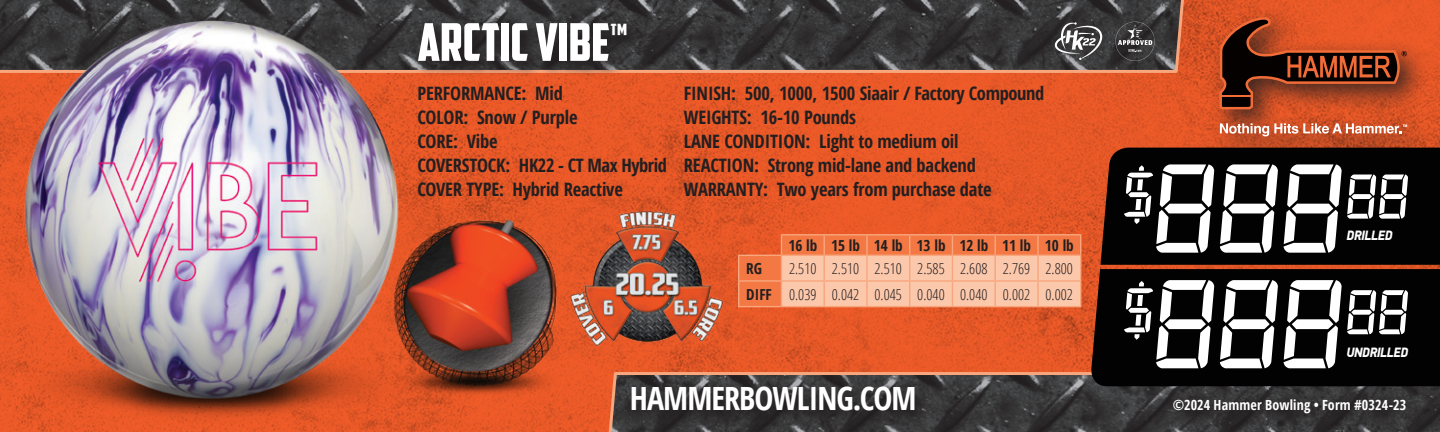
<style>
.page{position:relative;width:1440px;height:432px;background:#fff}
.page>*{position:absolute;margin:0;border:0;box-sizing:border-box;transform-origin:0 0}
.Outlined_Shoe_Name{font:52px "American Captain";color:#fff}
.t1{font:700 32px "Open Sans Condensed";letter-spacing:-.03em;color:#fff}
.Stats_info_2018{font:700 18.4px "Open Sans Condensed";letter-spacing:-.01em;color:#231f20}
.Tech_Specs_-_2_-_PF_Din{font:300 15.2px "Open Sans Condensed";color:#231f20}
.Tech_Specs_-_2_-_PF_Din-2{font:700 15.2px "Open Sans Condensed";color:#231f20}
.t2{font:700 14px "Open Sans Condensed";letter-spacing:.015em;color:#fff}
.Address___Disclaimer{font:italic 900 13.6px "PF Din Display Pro";letter-spacing:-.03em;color:#fff;scale:.9 1}
</style>
<div class="page">
<img style="left:480px;top:0;width:960px;height:432px">
<svg style="left:480px;top:0;width:708px;height:74px;background:#473f3d"></svg>
<svg style="left:604px;top:371px;width:836px;height:61px;background:#4d423e"></svg>
<img style="left:0;top:0;width:480px;height:432px">
<img style="left:381px;top:209px;width:213px;height:219px">
<svg style="left:1170px;top:396px;width:252px;height:33px;background:#323031"></svg>
<div style="left:1209px;top:7px;width:225px;height:157px;background:#231f20;opacity:.8"></div>
<svg style="left:1219px;top:16px;width:188px;height:93px;background:#923b1d"></svg>
<svg style="left:1220px;top:123px;width:187px;height:13px"></svg>
<svg style="left:415px;top:20px;width:228px;height:57px;background:#473733"></svg>
<svg style="left:628px;top:384px;width:303px;height:42px;background:#312f30"></svg>
<img style="left:570px;top:208px;width:154px;height:147px">
<svg style="left:1115px;top:22px;width:40px;height:39px;background:#4a494a"></svg>
<svg style="left:1055px;top:22px;width:47px;height:38px;background:#6b6b6c"></svg>
<hr style="left:781px;top:234px;width:43px;height:2px;background:#f8a67e">
<hr style="left:824px;top:234px;width:43px;height:2px;background:#f8a67e">
<hr style="left:867px;top:234px;width:43px;height:2px;background:#f8a67e">
<hr style="left:910px;top:234px;width:42px;height:2px;background:#f8a67e">
<hr style="left:952px;top:234px;width:43px;height:2px;background:#f8a67e">
<hr style="left:995px;top:234px;width:43px;height:2px;background:#f8a67e">
<hr style="left:1038px;top:234px;width:43px;height:2px;background:#f8a67e">
<svg style="left:738px;top:235px;width:343px;height:72px;background:#f8a882"></svg>
<hr style="left:781px;top:255px;width:43px;height:1px;background:#f8a67e">
<hr style="left:824px;top:255px;width:43px;height:1px;background:#f8a67e">
<hr style="left:867px;top:255px;width:43px;height:1px;background:#f8a67e">
<hr style="left:910px;top:255px;width:42px;height:1px;background:#f8a67e">
<hr style="left:952px;top:255px;width:43px;height:1px;background:#f8a67e">
<hr style="left:995px;top:255px;width:43px;height:1px;background:#f8a67e">
<hr style="left:1038px;top:255px;width:43px;height:1px;background:#f8a67e">
<svg style="left:1100px;top:148px;width:340px;height:117px;background:#0d0603"></svg>
<svg style="left:1090px;top:269px;width:350px;height:117px;background:#0a0603"></svg>
<svg style="left:1121px;top:164px;width:288px;height:89px;fill:#010201"></svg>
<svg style="left:1121px;top:280px;width:288px;height:88px;fill:#010201"></svg>
<p class="Outlined_Shoe_Name" style="left:417px;top:11px;width:212px">ARCTIC VIBE<sup>™</sup></p>
<p class="Stats_info_2018" style="left:417px;top:80px;width:147px">PERFORMANCE: Mid</p>
<p class="Stats_info_2018" style="left:417px;top:104px;width:162px">COLOR: Snow / Purple</p>
<p class="Stats_info_2018" style="left:417px;top:128px;width:82px">CORE: Vibe</p>
<p class="Stats_info_2018" style="left:417px;top:152px;width:251px">COVERSTOCK: HK22 - CT Max Hybrid</p>
<p class="Stats_info_2018" style="left:417px;top:176px;width:207px">COVER TYPE: Hybrid Reactive</p>
<p class="Stats_info_2018" style="left:684px;top:80px;width:362px">FINISH: 500, 1000, 1500 Siaair / Factory Compound</p>
<p class="Stats_info_2018" style="left:684px;top:104px;width:174px">WEIGHTS: 16-10 Pounds</p>
<p class="Stats_info_2018" style="left:684px;top:128px;width:276px">LANE CONDITION: Light to medium oil</p>
<p class="Stats_info_2018" style="left:684px;top:152px;width:294px">REACTION: Strong mid-lane and backend</p>
<p class="Stats_info_2018" style="left:684px;top:176px;width:309px">WARRANTY: Two years from purchase date</p>
<p class="Tech_Specs_-_2_-_PF_Din-2" style="left:788px;top:235px;width:31px">16 lb</p>
<p class="Tech_Specs_-_2_-_PF_Din-2" style="left:831px;top:235px;width:31px">15 lb</p>
<p class="Tech_Specs_-_2_-_PF_Din-2" style="left:874px;top:235px;width:31px">14 lb</p>
<p class="Tech_Specs_-_2_-_PF_Din-2" style="left:917px;top:235px;width:31px">13 lb</p>
<p class="Tech_Specs_-_2_-_PF_Din-2" style="left:959px;top:235px;width:31px">12 lb</p>
<p class="Tech_Specs_-_2_-_PF_Din-2" style="left:1002px;top:235px;width:31px">11 lb</p>
<p class="Tech_Specs_-_2_-_PF_Din-2" style="left:1045px;top:235px;width:31px">10 lb</p>
<p class="Tech_Specs_-_2_-_PF_Din-2" style="left:746px;top:258px;width:17px">RG</p>
<p class="Tech_Specs_-_2_-_PF_Din" style="left:789px;top:258px;width:29px">2.510</p>
<p class="Tech_Specs_-_2_-_PF_Din" style="left:832px;top:258px;width:29px">2.510</p>
<p class="Tech_Specs_-_2_-_PF_Din" style="left:875px;top:258px;width:29px">2.510</p>
<p class="Tech_Specs_-_2_-_PF_Din" style="left:917px;top:258px;width:29px">2.585</p>
<p class="Tech_Specs_-_2_-_PF_Din" style="left:960px;top:258px;width:29px">2.608</p>
<p class="Tech_Specs_-_2_-_PF_Din" style="left:1003px;top:258px;width:29px">2.769</p>
<p class="Tech_Specs_-_2_-_PF_Din" style="left:1046px;top:258px;width:29px">2.800</p>
<p class="Tech_Specs_-_2_-_PF_Din-2" style="left:746px;top:283px;width:27px">DIFF</p>
<p class="Tech_Specs_-_2_-_PF_Din" style="left:789px;top:284px;width:29px">0.039</p>
<p class="Tech_Specs_-_2_-_PF_Din" style="left:832px;top:284px;width:29px">0.042</p>
<p class="Tech_Specs_-_2_-_PF_Din" style="left:875px;top:284px;width:29px">0.045</p>
<p class="Tech_Specs_-_2_-_PF_Din" style="left:917px;top:284px;width:29px">0.040</p>
<p class="Tech_Specs_-_2_-_PF_Din" style="left:960px;top:284px;width:29px">0.040</p>
<p class="Tech_Specs_-_2_-_PF_Din" style="left:1003px;top:284px;width:29px">0.002</p>
<p class="Tech_Specs_-_2_-_PF_Din" style="left:1046px;top:284px;width:29px">0.002</p>
<p class="t1" style="left:630px;top:376px;width:288px">HAMMERBOWLING.COM</p>
<p class="Address___Disclaimer" style="left:1346px;top:227px;width:53px">DRILLED</p>
<p class="Address___Disclaimer" style="left:1346px;top:344px;width:70px">UNDRILLED</p>
<p class="t2" style="left:1173px;top:395px;width:235px">©2024 Hammer Bowling • Form #0324-23</p>
</div>
